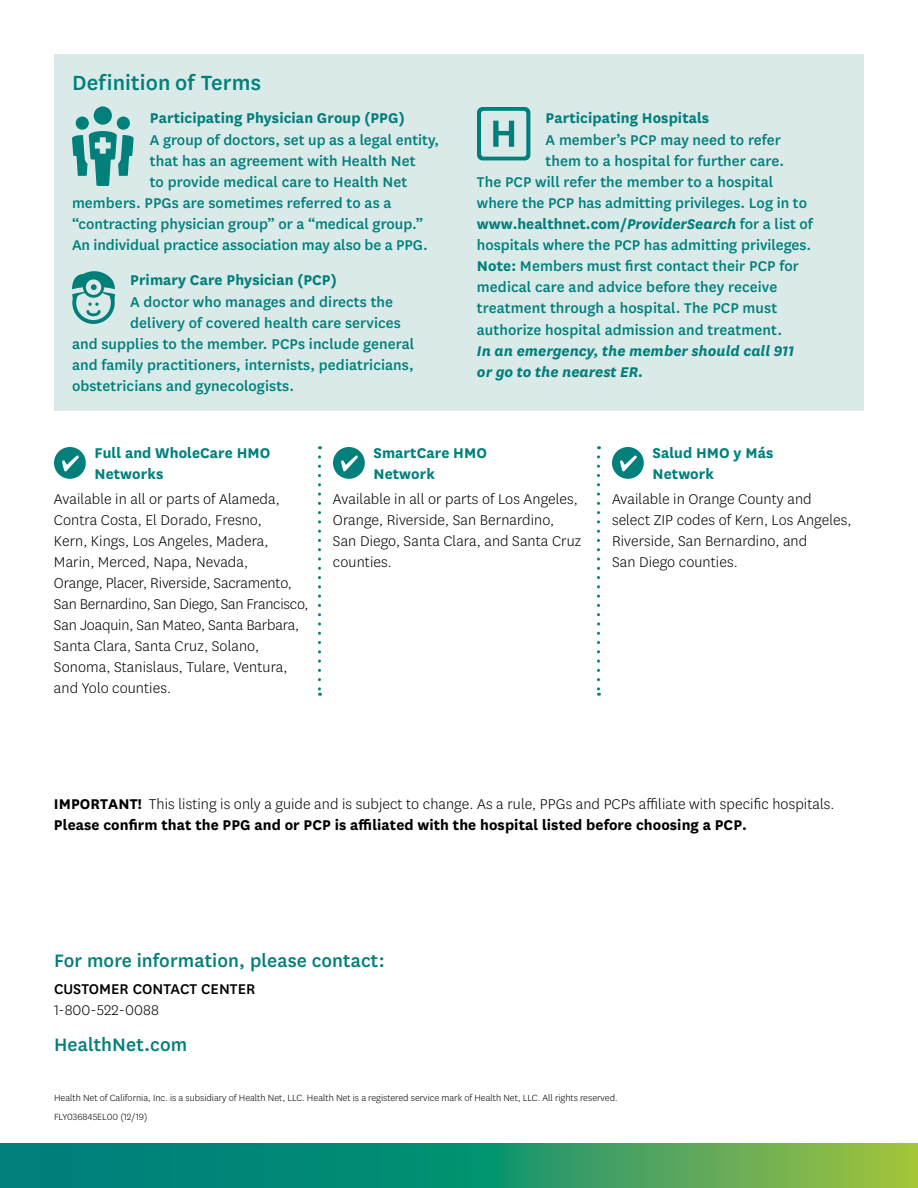
<style>
.page{position:relative;width:918px;height:1188px;background:#fff}
.page>*{position:absolute;margin:0;border:0;box-sizing:border-box;transform-origin:0 0}
.t1{font:500 24px "Centene Sans";letter-spacing:.005em;color:#007f7b}
.t2{font:500 21px "Centene Sans";letter-spacing:.005em;color:#007f7b}
.t3{font:500 16.5px/21px "Centene Sans";letter-spacing:.005em;color:#007f7b}
.t4{font:300 16.5px/21px "Centene Sans";letter-spacing:.005em;color:#000}
.t5{font:700 16.5px/21px "Centene Sans";letter-spacing:.005em;color:#007f7b}
.t6{font:500 16.5px "Centene Sans";letter-spacing:.005em;color:#000}
.t7{font:300 10.5px/19.5px "Centene Sans";color:#000}
.s1{font-weight:700}
.s2{font-weight:700;font-style:italic}
</style>
<div class="page">
<svg style="left:318px;top:457px;width:3px;height:239px"></svg>
<svg style="left:597px;top:457px;width:3px;height:239px"></svg>
<svg style="left:54px;top:447px;width:32px;height:32px"></svg>
<svg style="left:333px;top:447px;width:32px;height:32px"></svg>
<svg style="left:612px;top:447px;width:32px;height:32px"></svg>
<div style="left:54px;top:54px;width:810px;height:356px;background:#daeae9"></div>
<svg style="left:72px;top:106px;width:62px;height:80px"></svg>
<svg style="left:72px;top:271px;width:43px;height:53px"></svg>
<svg style="left:477px;top:107px;width:53px;height:53px"></svg>
<svg style="left:0;top:1143px;width:918px;height:45px;background:#2b9768"></svg>
<p class="t1" style="left:72px;top:66px;width:191px">Definition of Terms</p>
<p class="t3" style="left:150px;top:106px;width:291px;line-height:22.5px"><span class="s1">Participating Physician Group (PPG)<br></span>A group of doctors, set up as a legal entity,</p>
<p class="t3" style="left:150px;top:150px;width:267px">that has an agreement with Health Net</p>
<p class="t3" style="left:150px;top:171px;width:259px">to provide medical care to Health Net</p>
<p class="t3" style="left:72px;top:192px;width:321px">members. PPGs are sometimes referred to as a</p>
<p class="t3" style="left:72px;top:213px;width:352px">“contracting physician group” or a “medical group.”</p>
<p class="t3" style="left:72px;top:234px;width:357px">An individual practice association may also be a PPG.</p>
<p class="t3" style="left:130px;top:268px;width:265px;line-height:22.5px"><span class="s1">Primary Care Physician (PCP)<br></span>A doctor who manages and directs the</p>
<p class="t3" style="left:72px;top:312px;width:344px;text-indent:58px">delivery of covered health care services and supplies to the member. PCPs include general and family practitioners, internists, pediatricians, obstetricians and gynecologists.</p>
<p class="t3" style="left:546px;top:106px;width:237px;line-height:22.5px"><span class="s1">Participating Hospitals<br></span>A member’s PCP may need to refer</p>
<p class="t3" style="left:477px;top:150px;width:337px;text-indent:69px">them to a hospital for further care.<br>The PCP will refer the member to a hospital where the PCP has admitting privileges. Log in to <span class="s1">www.healthnet.com/</span><span class="s2">ProviderSearch</span> for a list of hospitals where the PCP has admitting privileges.<br><span class="s1">Note:</span> Members must first contact their PCP for medical care and advice before they receive treatment through a hospital. The PCP must authorize hospital admission and treatment.<br><span class="s2">In an emergency, the member should call 911 or go to the nearest ER.</span></p>
<p class="t5" style="left:94px;top:441px;width:177px">Full and WholeCare HMO<br>Networks</p>
<p class="t4" style="left:54px;top:488px;width:256px">Available in all or parts of Alameda, Contra Costa, El Dorado, Fresno,<br>Kern, Kings, Los Angeles, Madera, Marin, Merced, Napa, Nevada,<br>Orange, Placer, Riverside, Sacramento, San Bernardino, San Diego, San Francisco, San Joaquin, San Mateo, Santa Barbara, Santa Clara, Santa Cruz, Solano, Sonoma, Stanislaus, Tulare, Ventura, and Yolo counties.</p>
<p class="t5" style="left:373px;top:441px;width:115px">SmartCare HMO<br>Network</p>
<p class="t4" style="left:333px;top:488px;width:250px">Available in all or parts of Los Angeles,<br>Orange, Riverside, San Bernardino,<br>San Diego, Santa Clara, and Santa Cruz counties.</p>
<p class="t5" style="left:653px;top:441px;width:122px">Salud HMO y Más<br>Network</p>
<p class="t4" style="left:612px;top:488px;width:241px">Available in Orange County and select ZIP codes of Kern, Los Angeles,<br>Riverside, San Bernardino, and<br>San Diego counties.</p>
<p class="t4" style="left:54px;top:793px;width:782px"><span class="s1">IMPORTANT!</span> This listing is only a guide and is subject to change. As a rule, PPGs and PCPs affiliate with specific hospitals.<br><span class="s1">Please confirm that the PPG and or PCP is affiliated with the hospital listed before choosing a PCP.</span></p>
<p class="t2" style="left:54px;top:947px;width:332px">For more information, please contact:</p>
<p class="t6" style="left:54px;top:978px;width:203px">CUSTOMER CONTACT CENTER</p>
<p class="t4" style="left:54px;top:999px;width:106px">1-800-522-0088</p>
<p class="t2" style="left:54px;top:1031px;width:135px">HealthNet.com</p>
<p class="t7" style="left:54px;top:1088px;width:565px">Health Net of California, Inc. is a subsidiary of Health Net, LLC. Health Net is a registered service mark of Health Net, LLC. All rights reserved.<br>FLY036845EL00 (12/19)</p>
</div>
